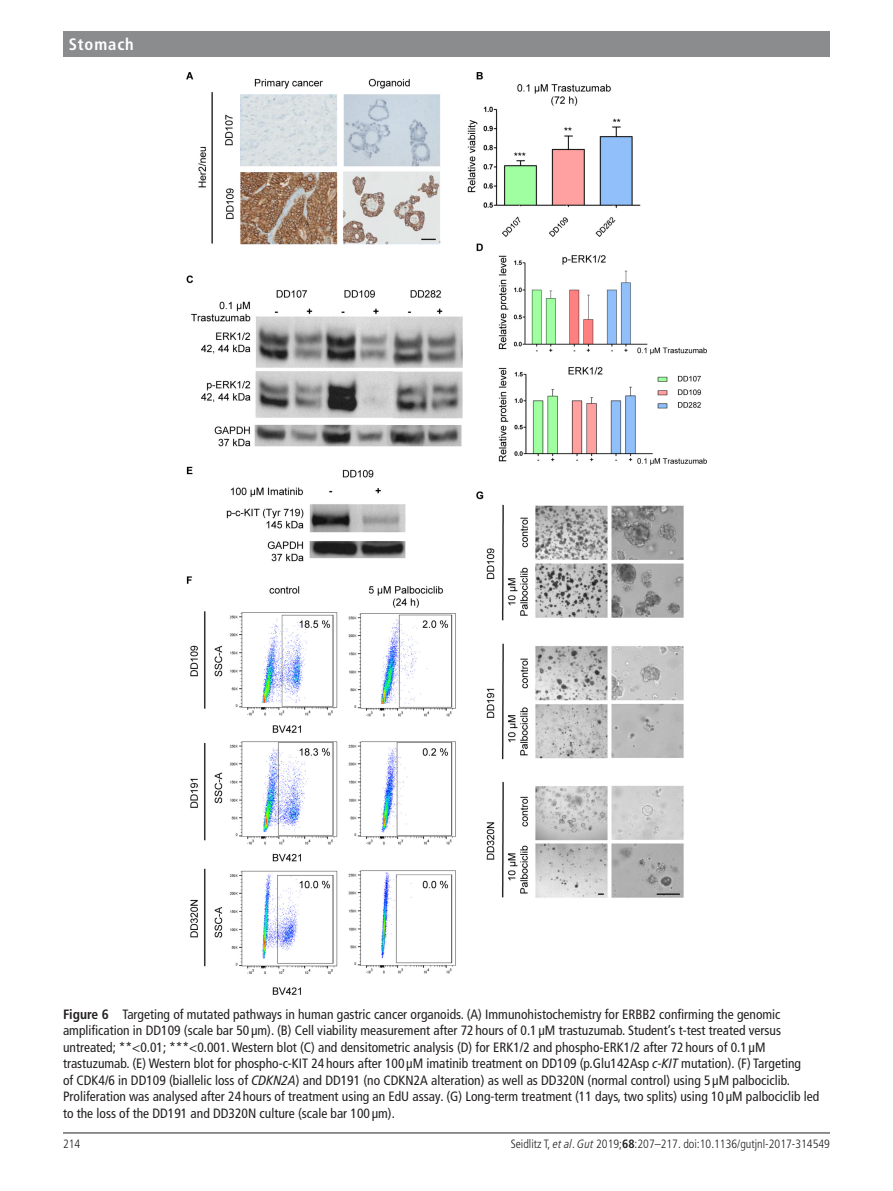
<style>
.page{position:relative;width:893px;height:1191px;background:#fff}
.page>*{position:absolute;margin:0;border:0;box-sizing:border-box;transform-origin:0 0}
.t1{font:700 condensed 16.5px "Frutiger LT Pro";letter-spacing:.055em;color:#fff}
.t2{font:condensed 13.5px/16.5px "Frutiger LT Pro";color:#231f20}
.t3{font:300 condensed 12px "Frutiger LT Pro";color:#231f20}
.s1{font-weight:700}
.s2{font-style:italic}
</style>
<div class="page">
<hr style="left:63px;top:1132px;width:767px;height:1px;background:#231f20">
<div style="left:63px;top:31px;width:767px;height:25px;background:#8a8c8e"></div>
<img style="left:187px;top:72px;width:519px;height:922px">
<p class="t1" style="left:69px;top:34px;width:67px">Stomach</p>
<p class="t2" style="left:63px;top:1006px;width:758px"><span class="s1">Figure 6</span> Targeting of mutated pathways in human gastric cancer organoids. (A) Immunohistochemistry for ERBB2 confirming the genomic amplification in DD109 (scale bar 50 µm). (B) Cell viability measurement after 72 hours of 0.1 µM trastuzumab. Student’s t-test treated versus untreated; **&lt;0.01; ***&lt;0.001. Western blot (C) and densitometric analysis (D) for ERK1/2 and phospho-ERK1/2 after 72 hours of 0.1 µM trastuzumab. (E) Western blot for phospho-c-KIT 24 hours after 100 µM imatinib treatment on DD109 (p.Glu142Asp <span class="s2">c-KIT</span> mutation). (F) Targeting<br>of CDK4/6 in DD109 (biallelic loss of <span class="s2">CDKN2A</span>) and DD191 (no CDKN2A alteration) as well as DD320N (normal control) using 5 µM palbociclib.<br>Proliferation was analysed after 24 hours of treatment using an EdU assay. (G) Long-term treatment (11 days, two splits) using 10 µM palbociclib led to the loss of the DD191 and DD320N culture (scale bar 100 µm).</p>
<p class="t3" style="left:63px;top:1136px;width:19px">214</p>
<p class="t3" style="left:511px;top:1136px;width:321px">Seidlitz T, <span class="s2">et al</span>. <span class="s2">Gut</span> 2019;<span class="s1">68</span>:207–217. doi:10.1136/gutjnl-2017-314549</p>
</div>
